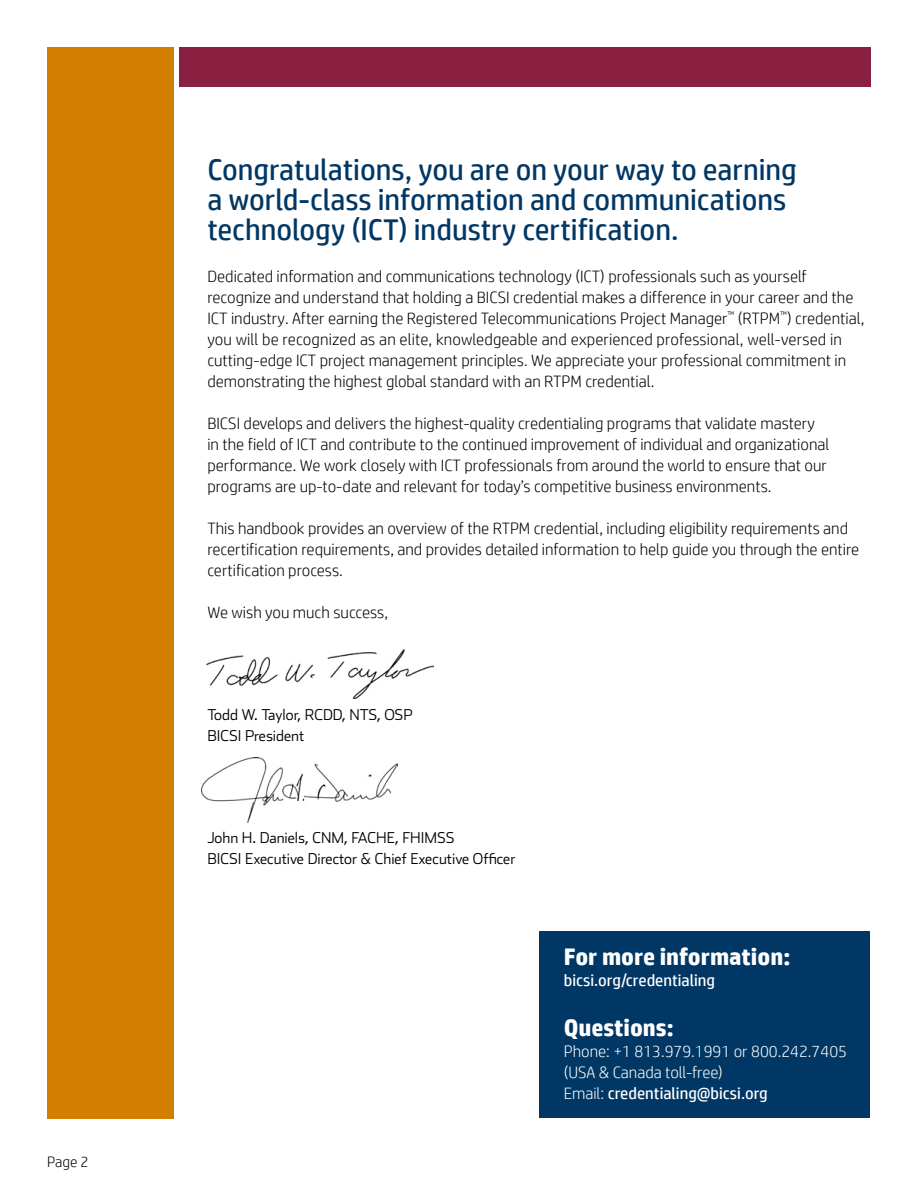
<style>
.page{position:relative;width:918px;height:1188px;background:#fff}
.page>*{position:absolute;margin:0;border:0;box-sizing:border-box;transform-origin:0 0}
.t1{font:30px/30px "HP Simplified";color:#003764}
.t2{font:700 24px "HP Simplified";color:#fff}
.t3{font:300 16.5px/21px "HP Simplified";color:#000}
.t4{font:300 16.5px/21px "HP Simplified";color:#fff}
.t5{font:16.5px "HP Simplified";color:#fff}
.t6{font:300 15px/21px "Stainless";color:#000}
.t7{font:300 15px "HP Simplified";color:#000}
.s1{font-weight:400}
</style>
<div class="page">
<img style="left:206px;top:649px;width:227px;height:49px">
<img style="left:201px;top:758px;width:197px;height:65px">
<div style="left:47px;top:47px;width:127px;height:1072px;background:#d27e00"></div>
<div style="left:179px;top:47px;width:692px;height:39px;background:#891f41"></div>
<div style="left:539px;top:932px;width:331px;height:186px;background:#003764"></div>
<p class="t7" style="left:47px;top:1152px;width:43px">Page 2</p>
<h1 class="t1" style="left:207px;top:154px;width:591px">Congratulations, you are on your way to earning a world-class information and communications technology (ICT) industry certification.</h1>
<p class="t3" style="left:207px;top:265px;width:659px">Dedicated information and communications technology (ICT) professionals such as yourself recognize and understand that holding a BICSI credential makes a difference in your career and the ICT industry. After earning the Registered Telecommunications Project Manager<sup>™</sup> (RTPM<sup>™</sup>) credential, you will be recognized as an elite, knowledgeable and experienced professional, well-versed in cutting-edge ICT project management principles. We appreciate your professional commitment in demonstrating the highest global standard with an RTPM credential.</p>
<p class="t3" style="left:207px;top:412px;width:624px">BICSI develops and delivers the highest-quality credentialing programs that validate mastery in the field of ICT and contribute to the continued improvement of individual and organizational performance. We work closely with ICT professionals from around the world to ensure that our programs are up-to-date and relevant for today’s competitive business environments.</p>
<p class="t3" style="left:207px;top:517px;width:654px">This handbook provides an overview of the RTPM credential, including eligibility requirements and recertification requirements, and provides detailed information to help guide you through the entire certification process.</p>
<p class="t3" style="left:207px;top:601px;width:182px">We wish you much success,</p>
<p class="t6" style="left:207px;top:704px;width:207px">Todd W. Taylor, RCDD, NTS, OSP<br>BICSI President</p>
<p class="t6" style="left:207px;top:827px;width:310px">John H. Daniels, CNM, FACHE, FHIMSS<br>BICSI Executive Director &amp; Chief Executive Officer</p>
<h2 class="t2" style="left:564px;top:941px;width:228px">For more information:</h2>
<p class="t5" style="left:564px;top:970px;width:153px">bicsi.org/credentialing</p>
<h2 class="t2" style="left:564px;top:1012px;width:111px">Questions:</h2>
<p class="t4" style="left:564px;top:1040px;width:285px">Phone: +1 813.979.1991 or 800.242.7405 (USA &amp; Canada toll-free)<br>Email: <span class="s1">credentialing@bicsi.org</span></p>
</div>
